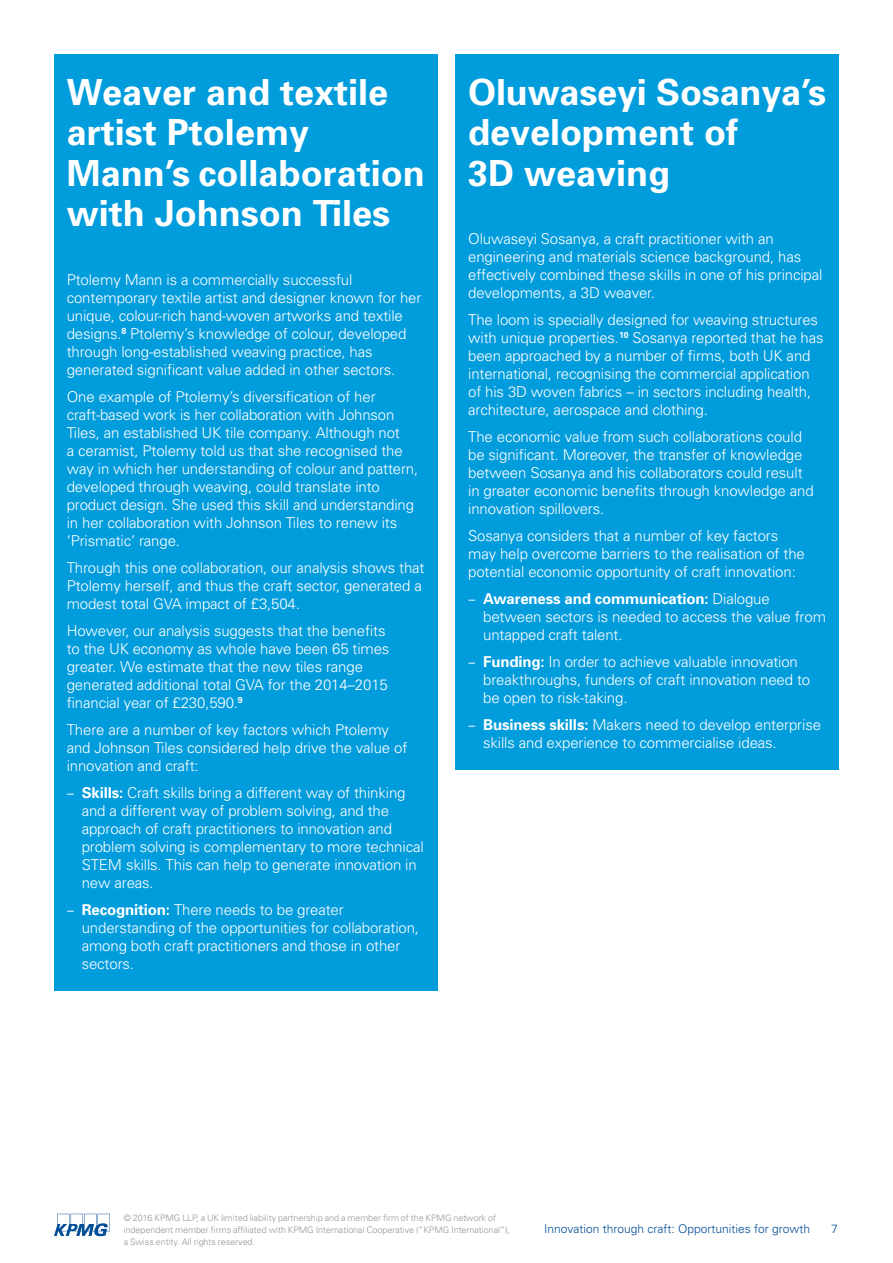
<style>
.page{position:relative;width:893px;height:1263px;background:#fff}
.page>*{position:absolute;margin:0;border:0;box-sizing:border-box;transform-origin:0 0}
.t1{font:700 36px/40.5px "Univers";color:#fff}
.t2{font:300 15px/18px "Univers";letter-spacing:-.01em;color:#fff}
.t3{font:300 12px "Univers";color:#004e98}
.t4{font:300 9px/12px "Univers";letter-spacing:-.005em;color:#939598}
.s1{font-family:"Myriad Pro";font-weight:400}
.s2{font-weight:700}
</style>
<div class="page">
<div style="left:54px;top:54px;width:383px;height:936px;background:#009cdc"></div>
<div style="left:455px;top:54px;width:384px;height:715px;background:#009cdc"></div>
<svg style="left:54px;top:1214px;width:56px;height:22px"></svg>
<h1 class="t1" style="left:67px;top:71px;width:359px">Weaver and textile artist Ptolemy<br>Mann’s collaboration with Johnson Tiles</h1>
<p class="t2" style="left:67px;top:270px;width:356px">Ptolemy Mann is a commercially successful contemporary textile artist and designer known for her unique, colour-rich hand-woven artworks and textile designs.<sup>8</sup> Ptolemy’s knowledge of colour, developed through long-established weaving practice, has generated significant value added in other sectors.</p>
<p class="t2" style="left:67px;top:387px;width:353px">One example of Ptolemy’s diversification of her craft-based work is her collaboration with Johnson Tiles, an established UK tile company. Although not<br>a ceramist, Ptolemy told us that she recognised the way in which her understanding of colour and pattern, developed through weaving, could translate into product design. She used this skill and understanding in her collaboration with Johnson Tiles to renew its ‘Prismatic’ range.</p>
<p class="t2" style="left:67px;top:558px;width:359px">Through this one collaboration, our analysis shows that<br>Ptolemy herself, and thus the craft sector, generated a modest total GVA impact of £3,504.</p>
<p class="t2" style="left:67px;top:621px;width:324px">However, our analysis suggests that the benefits to the UK economy as whole have been 65 times greater. We estimate that the new tiles range generated additional total GVA for the 2014–2015 financial year of £230,590.<sup>9</sup></p>
<p class="t2" style="left:67px;top:720px;width:342px">There are a number of key factors which Ptolemy and Johnson Tiles considered help drive the value of innovation and craft:</p>
<p class="t2" style="left:82px;top:783px;width:343px;text-indent:-15px"><span class="s1">–</span> <span class="s2">Skills:</span> Craft skills bring a different way of thinking and a different way of problem solving, and the approach of craft practitioners to innovation and problem solving is complementary to more technical STEM skills. This can help to generate innovation in new areas.</p>
<p class="t2" style="left:82px;top:900px;width:339px;text-indent:-15px"><span class="s1">–</span> <span class="s2">Recognition:</span> There needs to be greater understanding of the opportunities for collaboration, among both craft practitioners and those in other sectors.</p>
<h1 class="t1" style="left:468px;top:71px;width:359px">Oluwaseyi Sosanya’s development of<br>3D weaving</h1>
<p class="t2" style="left:468px;top:230px;width:356px">Oluwaseyi Sosanya, a craft practitioner with an engineering and materials science background, has effectively combined these skills in one of his principal developments, a 3D weaver.</p>
<p class="t2" style="left:468px;top:311px;width:357px">The loom is specially designed for weaving structures with unique properties.<sup>10</sup> Sosanya reported that he has been approached by a number of firms, both UK and international, recognising the commercial application of his 3D woven fabrics – in sectors including health, architecture, aerospace and clothing.</p>
<p class="t2" style="left:468px;top:428px;width:347px">The economic value from such collaborations could be significant. Moreover, the transfer of knowledge between Sosanya and his collaborators could result in greater economic benefits through knowledge and innovation spillovers.</p>
<p class="t2" style="left:468px;top:527px;width:338px">Sosanya considers that a number of key factors may help overcome barriers to the realisation of the potential economic opportunity of craft innovation:</p>
<p class="t2" style="left:483px;top:590px;width:344px;text-indent:-15px"><span class="s1">–</span> <span class="s2">Awareness and communication:</span> Dialogue between sectors is needed to access the value from untapped craft talent.</p>
<p class="t2" style="left:483px;top:653px;width:328px;text-indent:-15px"><span class="s1">–</span> <span class="s2">Funding:</span> In order to achieve valuable innovation breakthroughs, funders of craft innovation need to be open to risk-taking.</p>
<p class="t2" style="left:483px;top:715px;width:339px;text-indent:-15px"><span class="s1">–</span> <span class="s2">Business skills:</span> Makers need to develop enterprise skills and experience to commercialise ideas.</p>
<p class="t4" style="left:124px;top:1211px;width:388px">© 2016 KPMG LLP, a UK limited liability partnership and a member firm of the KPMG network of independent member firms affiliated with KPMG International Cooperative (“KPMG International”), a Swiss entity. All rights reserved.</p>
<p class="t3" style="left:544px;top:1221px;width:268px">Innovation through craft: Opportunities for growth</p>
<p class="t3" style="left:831px;top:1221px;width:8px">7</p>
</div>
